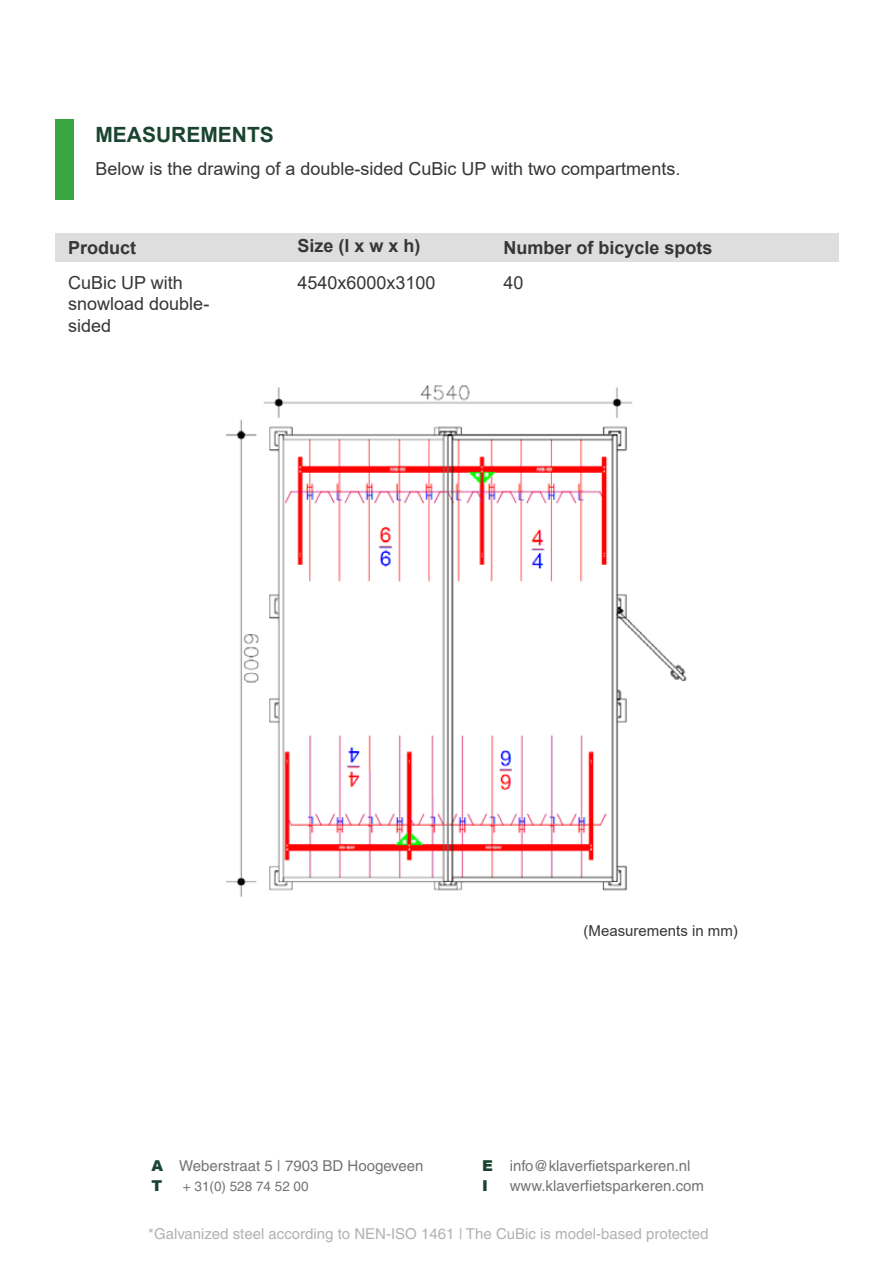
<style>
.page{position:relative;width:893px;height:1263px;background:#fff}
.page>*{position:absolute;margin:0;border:0;box-sizing:border-box;transform-origin:0 0}
.t1{font:700 21px "Arial";color:#1a4431}
.t2{font:18px/21.6px "Arial";color:#373636}
.t3{font:700 18px "Arial";color:#373636}
.t4{font:15px/19.5px "Helvetica";color:#757474}
.t5{font:15px "Helvetica";color:#b3b2b2}
.t6{font:15px "Arial";color:#373636}
.t7{font:900 15px/19.5px "Arial";color:#1a4431}
.t8{font:13.5px "Helvetica";color:#757474}
</style>
<div class="page">
<div style="left:56px;top:233px;width:783px;height:29px;background:#dedede"></div>
<img style="left:225px;top:385px;width:462px;height:513px">
<div style="left:56px;top:119px;width:18px;height:81px;background:#39a642"></div>
<p class="t1" style="left:95px;top:120px;width:180px">MEASUREMENTS</p>
<p class="t2" style="left:95px;top:157px;width:586px">Below is the drawing of a double-sided CuBic UP with two compartments.</p>
<p class="t3" style="left:68px;top:235px;width:70px">Product</p>
<p class="t2" style="left:68px;top:272px;width:143px">CuBic UP with snowload double&shy;sided</p>
<p class="t3" style="left:297px;top:233px;width:125px">Size (l x w x h)</p>
<p class="t3" style="left:503px;top:235px;width:211px">Number of bicycle spots</p>
<p class="t2" style="left:297px;top:272px;width:140px">4540x6000x3100</p>
<p class="t2" style="left:503px;top:272px;width:22px">40</p>
<p class="t6" style="left:584px;top:920px;width:156px">(Measurements in mm)</p>
<p class="t4" style="left:179px;top:1156px;width:246px">Weberstraat 5 | 7903 BD Hoogeveen</p>
<p class="t8" style="left:183px;top:1178px;width:127px">+ 31(0) 528 74 52 00</p>
<p class="t7" style="left:151px;top:1155px;width:13px">A<br>T</p>
<p class="t4" style="left:510px;top:1156px;width:196px">info@klaverfietsparkeren.nl www.klaverfietsparkeren.com</p>
<p class="t7" style="left:482px;top:1155px;width:12px">E<br>I</p>
<p class="t5" style="left:148px;top:1225px;width:562px">*Galvanized steel according to NEN-ISO 1461 | The CuBic is model-based protected</p>
</div>
